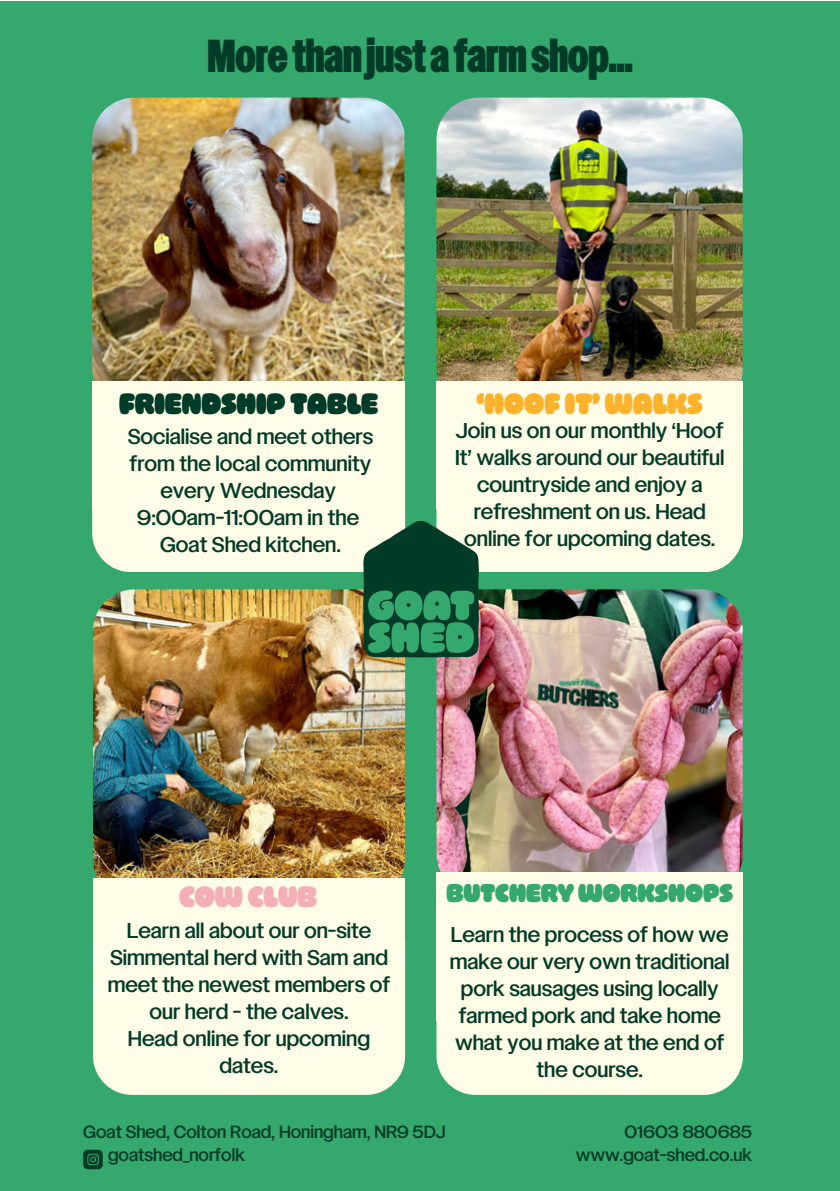
<style>
.page{position:relative;width:840px;height:1191px;background:#fff}
.page>*{position:absolute;margin:0;border:0;box-sizing:border-box;transform-origin:0 0}
.t1{font:900 41.8px "VC Nudge";color:#003b27}
.t2{font:900 32px "Ohno Softie";color:#003b27}
.t3{font:900 32px "Ohno Softie";color:#fcb32b}
.t4{font:900 32px "Ohno Softie";color:#f4aeb5}
.t5{font:900 28px "Ohno Softie";color:#34a86d}
.t6{font:500 19.4px/27px "VC Nudge Normal";color:#003b27;text-align:center}
.t7{font:500 16px/23.8px "VC Nudge Normal";color:#003b27}
</style>
<div class="page">
<div style="left:0;top:2px;width:839px;height:1189px;background:#34a86d"></div>
<div style="left:83px;top:1149px;width:20px;height:20px;background:#003b27;border-radius:4px"></div>
<svg style="left:87px;top:1153px;width:12px;height:12px"></svg>
<img style="left:92px;top:98px;width:312px;height:283px">
<img style="left:436px;top:98px;width:306px;height:283px">
<img style="left:93px;top:589px;width:312px;height:312px">
<img style="left:436px;top:589px;width:306px;height:283px">
<div style="left:92px;top:404px;width:313px;height:168px;background:#fffce7"></div>
<div style="left:92px;top:381px;width:312px;height:127px;background:#fffce7"></div>
<div style="left:436px;top:508px;width:306px;height:64px;background:#fffce7"></div>
<div style="left:436px;top:381px;width:306px;height:127px;background:#fffce7"></div>
<div style="left:93px;top:904px;width:312px;height:190px;background:#fffce7"></div>
<div style="left:93px;top:878px;width:311px;height:144px;background:#fffce7"></div>
<div style="left:436px;top:1021px;width:306px;height:73px;background:#fffce7"></div>
<div style="left:436px;top:872px;width:306px;height:149px;background:#fffce7"></div>
<svg style="left:363px;top:521px;width:115px;height:136px"></svg>
<h1 class="t1" style="left:208px;top:29px;width:426px">Morethan just a farmshop...</h1>
<h2 class="t2" style="left:119px;top:383px;width:260px">FRIENDSHIP TABLE</h2>
<h2 class="t3" style="left:476px;top:383px;width:227px">‘HOOF IT’ WALKS</h2>
<p class="t6" style="left:128px;top:423px;width:247px">Socialise and meet others from the local community every Wednesday<br>9:00am-11:00am in the<br>Goat Shed kitchen.</p>
<p class="t6" style="left:455px;top:418px;width:270px">Join us on our monthly ‘Hoof<br>It’ walks around our beautiful countryside and enjoy a refreshment on us. Head online for upcoming dates.</p>
<h2 class="t4" style="left:179px;top:877px;width:139px">COW CLUB</h2>
<h3 class="t5" style="left:446px;top:876px;width:288px">BUTCHERY WORKSHOPS</h3>
<p class="t6" style="left:108px;top:917px;width:284px">Learn all about our on-site<br>Simmental herd with Sam and meet the newest members of our herd - the calves.<br>Head online for upcoming dates.</p>
<p class="t6" style="left:449px;top:921px;width:281px">Learn the process of how we make our very own traditional pork sausages using locally farmed pork and take home what you make at the end of the course.</p>
<p class="t7" style="left:108px;top:1119px;width:339px;text-indent:-25px">Goat Shed, Colton Road, Honingham, NR9 5DJ goatshed_norfolk</p>
<p class="t7" style="left:624px;top:1119px;width:129px">01603 880685</p>
<p class="t7" style="left:575px;top:1143px;width:177px">www.goat-shed.co.uk</p>
</div>
